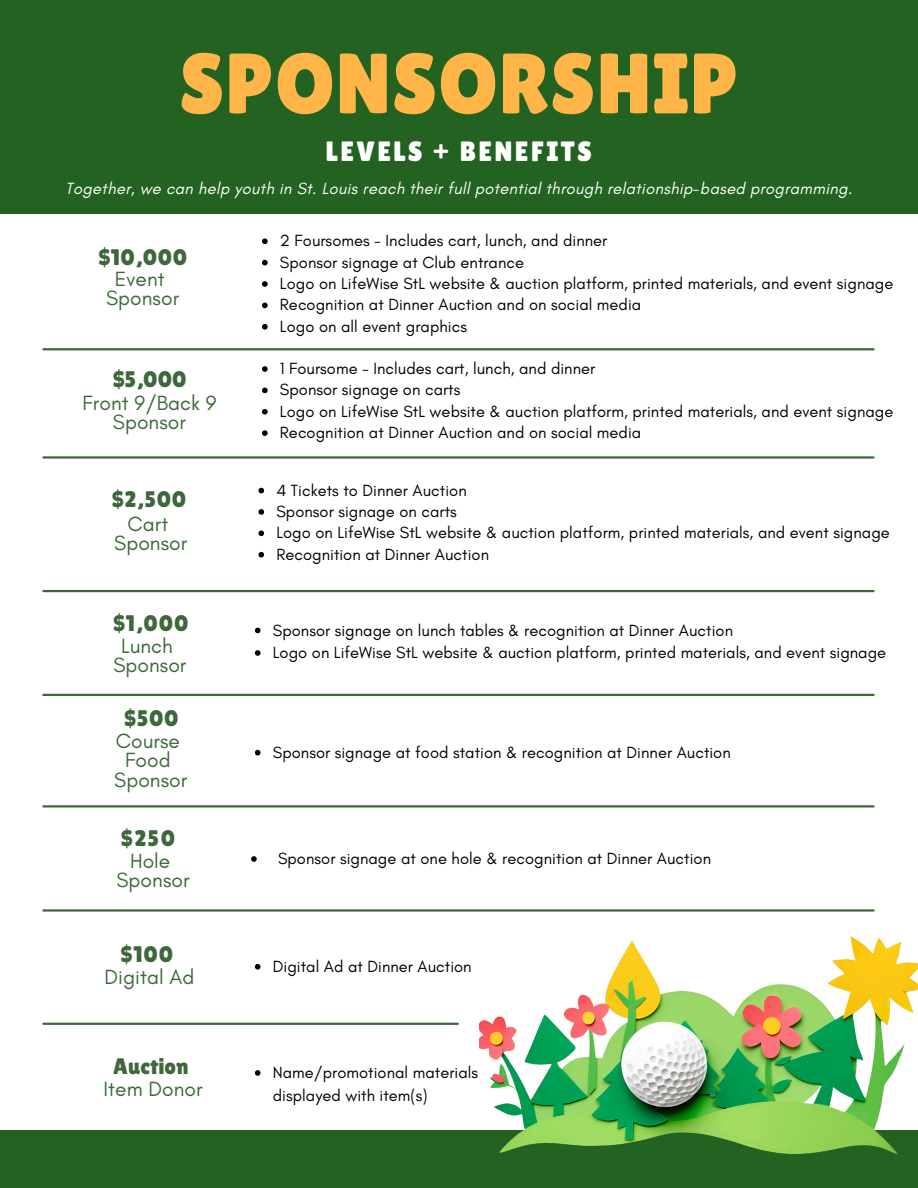
<style>
.page{position:relative;width:918px;height:1188px;background:#fff}
.page>*{position:absolute;margin:0;border:0;box-sizing:border-box;transform-origin:0 0}
.t1{font:85.5px "Lilita One";letter-spacing:.01em;color:#ffb548}
.t2{font:27.9px "Lilita One";letter-spacing:.085em;color:#fff}
.t3{font:22.5px "Lilita One";letter-spacing:.025em;color:#3e683c}
.t4{font:22.5px "Lilita One";letter-spacing:.005em;color:#3e683c}
.t5{font:21px/19.2px "Glacial Indifference";letter-spacing:.005em;color:#3e683c;text-align:center}
.t6{font:16.5px/22.5px "Glacial Indifference";letter-spacing:.005em;color:#000}
.t7{font:italic 16.5px "Glacial Indifference";letter-spacing:.02em;color:#fff}
</style>
<div class="page">
<div style="left:0;top:0;width:918px;height:214px;background:#246221"></div>
<hr style="left:43px;top:348px;width:831px;height:2px;background:#3e683c">
<hr style="left:43px;top:590px;width:831px;height:2px;background:#3e683c">
<hr style="left:43px;top:694px;width:831px;height:2px;background:#3e683c">
<hr style="left:43px;top:456px;width:831px;height:3px;background:#3e683c">
<hr style="left:43px;top:1023px;width:415px;height:2px;background:#3e683c">
<hr style="left:43px;top:909px;width:831px;height:3px;background:#3e683c">
<svg style="left:255px;top:964px;width:6px;height:6px"></svg>
<hr style="left:43px;top:805px;width:831px;height:3px;background:#3e683c">
<div style="left:0;top:1131px;width:918px;height:57px;background:#246221"></div>
<img style="left:479px;top:909px;width:439px;height:246px">
<svg style="left:255px;top:750px;width:6px;height:5px"></svg>
<svg style="left:258px;top:488px;width:6px;height:5px"></svg>
<svg style="left:258px;top:509px;width:6px;height:6px"></svg>
<svg style="left:258px;top:531px;width:6px;height:5px"></svg>
<svg style="left:258px;top:552px;width:6px;height:6px"></svg>
<svg style="left:255px;top:628px;width:6px;height:5px"></svg>
<svg style="left:255px;top:650px;width:6px;height:6px"></svg>
<svg style="left:251px;top:856px;width:6px;height:6px"></svg>
<svg style="left:255px;top:1070px;width:6px;height:6px"></svg>
<svg style="left:262px;top:238px;width:6px;height:6px"></svg>
<svg style="left:262px;top:260px;width:6px;height:5px"></svg>
<svg style="left:262px;top:281px;width:6px;height:6px"></svg>
<svg style="left:262px;top:303px;width:6px;height:5px"></svg>
<svg style="left:262px;top:324px;width:6px;height:6px"></svg>
<svg style="left:262px;top:366px;width:6px;height:6px"></svg>
<svg style="left:262px;top:388px;width:6px;height:5px"></svg>
<svg style="left:262px;top:409px;width:6px;height:6px"></svg>
<svg style="left:262px;top:430px;width:6px;height:6px"></svg>
<p class="t1" style="left:179px;top:34px;width:561px">SPONSORSHIP</p>
<p class="t2" style="left:326px;top:135px;width:268px">LEVELS + BENEFITS</p>
<p class="t7" style="left:66px;top:179px;width:788px">Together, we can help youth in St. Louis reach their full potential through relationship-based programming.</p>
<h4 class="t3" style="left:98px;top:244px;width:90px">$10,000</h4>
<h3 class="t5" style="left:106px;top:269px;width:75px">Event<br>Sponsor</h3>
<p class="t3" style="left:113px;top:367px;width:75px">$5,000</p>
<p class="t5" style="left:82px;top:393px;width:136px">Front 9/Back 9<br>Sponsor</p>
<p class="t6" style="left:280px;top:229px;width:329px">2 Foursomes - Includes cart, lunch, and dinner</p>
<p class="t6" style="left:280px;top:251px;width:246px">Sponsor signage at Club entrance</p>
<h3 class="t6" style="left:280px;top:272px;width:615px">Logo on LifeWise StL website &amp; auction platform, printed materials, and event signage</h3>
<h4 class="t6" style="left:280px;top:293px;width:363px">Recognition at Dinner Auction and on social media</h4>
<p class="t6" style="left:280px;top:315px;width:189px">Logo on all event graphics</p>
<p class="t6" style="left:280px;top:357px;width:317px">1 Foursome - Includes cart, lunch, and dinner</p>
<h3 class="t6" style="left:280px;top:378px;width:182px">Sponsor signage on carts</h3>
<h4 class="t6" style="left:280px;top:400px;width:615px">Logo on LifeWise StL website &amp; auction platform, printed materials, and event signage</h4>
<p class="t6" style="left:280px;top:421px;width:363px">Recognition at Dinner Auction and on social media</p>
<h4 class="t3" style="left:112px;top:487px;width:76px">$2,500</h4>
<p class="t6" style="left:276px;top:479px;width:192px">4 Tickets to Dinner Auction</p>
<p class="t6" style="left:276px;top:500px;width:182px">Sponsor signage on carts</p>
<p class="t6" style="left:276px;top:521px;width:615px">Logo on LifeWise StL website &amp; auction platform, printed materials, and event signage</p>
<p class="t6" style="left:276px;top:543px;width:214px">Recognition at Dinner Auction</p>
<h3 class="t5" style="left:114px;top:514px;width:75px">Cart<br>Sponsor</h3>
<p class="t3" style="left:113px;top:611px;width:77px">$1,000</p>
<p class="t5" style="left:113px;top:636px;width:75px">Lunch<br>Sponsor</p>
<h4 class="t3" style="left:124px;top:706px;width:56px">$500</h4>
<p class="t5" style="left:116px;top:731px;width:66px">Course<br>Food</p>
<h3 class="t5" style="left:114px;top:770px;width:75px">Sponsor</h3>
<p class="t3" style="left:121px;top:825px;width:56px">$250</p>
<p class="t5" style="left:117px;top:851px;width:75px">Hole<br>Sponsor</p>
<h2 class="t3" style="left:121px;top:942px;width:54px">$100</h2>
<h1 class="t5" style="left:105px;top:967px;width:91px">Digital Ad</h1>
<p class="t4" style="left:113px;top:1054px;width:77px">Auction</p>
<p class="t5" style="left:104px;top:1079px;width:101px">Item Donor</p>
<p class="t6" style="left:273px;top:619px;width:462px">Sponsor signage on lunch tables &amp; recognition at Dinner Auction</p>
<p class="t6" style="left:273px;top:641px;width:615px">Logo on LifeWise StL website &amp; auction platform, printed materials, and event signage</p>
<p class="t6" style="left:273px;top:741px;width:460px">Sponsor signage at food station &amp; recognition at Dinner Auction</p>
<h3 class="t6" style="left:278px;top:847px;width:435px">Sponsor signage at one hole &amp; recognition at Dinner Auction</h3>
<p class="t6" style="left:273px;top:955px;width:200px">Digital Ad at Dinner Auction</p>
<h4 class="t6" style="left:273px;top:1061px;width:207px">Name/promotional materials displayed with item(s)</h4>
</div>
